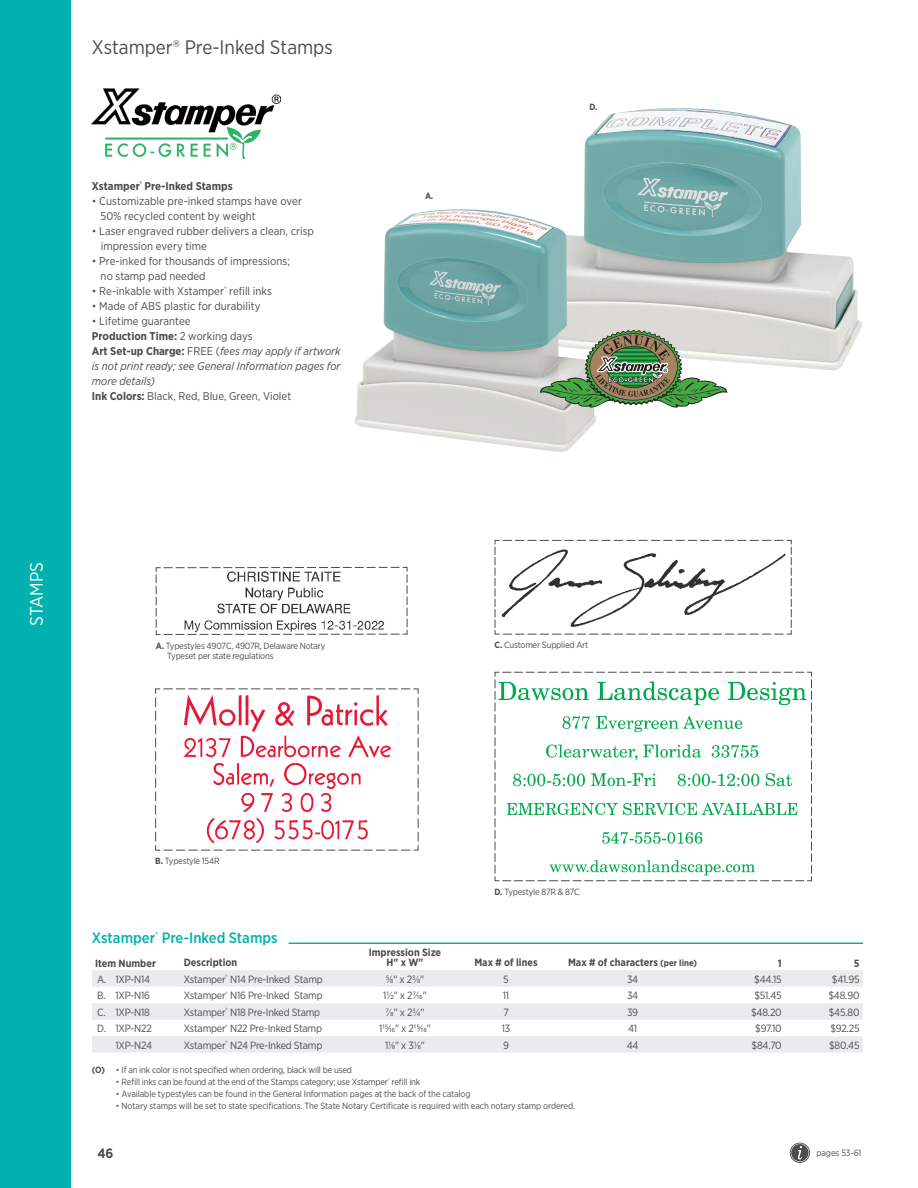
<style>
.page{position:relative;width:918px;height:1188px;background:#fff}
.page>*{position:absolute;margin:0;border:0;box-sizing:border-box;transform-origin:0 0}
.t1{font:19.5px "Gotham Narrow";color:#4b4c4d}
.t2{font:18px "Gotham Narrow";color:#fff}
.t3{font:500 15px "Gotham Narrow";color:#00b1b0}
.t4{font:700 13.5px "Gotham Narrow";color:#4b4c4d}
.t5{font:11.25px "Gotham Narrow";color:#4b4c4d}
.t6{font:italic 11.25px/15px "Gotham Narrow";color:#4b4c4d;text-align:justify}
.t7{font:700 11.25px "Gotham Narrow";color:#4b4c4d}
.t8{font:10.5px "Gotham Narrow";letter-spacing:-.02em;color:#4b4c4d}
.t9{font:700 10.5px "Gotham Narrow";color:#4b4c4d}
.t10{font:9px "Gotham Narrow";letter-spacing:-.02em;color:#4b4c4d}
.t11{font:700 9px "Gotham Narrow";color:#4b4c4d}
.s1{font-weight:300}
.s2{font-weight:400}
.s3{font-weight:700;font-style:normal}
.s4{font-style:normal}
.s5{font-weight:700}
.s6{font-size:9px}
</style>
<div class="page">
<svg style="left:790px;top:1143px;width:20px;height:20px"></svg>
<div style="left:0;top:0;width:71px;height:1188px;background:#00b1b0"></div>
<img style="left:584px;top:108px;width:278px;height:262px">
<svg style="left:92px;top:970px;width:771px;height:83px;fill:#eaebec"></svg>
<img style="left:355px;top:209px;width:241px;height:243px">
<svg style="left:155px;top:567px;width:253px;height:68px"></svg>
<svg style="left:155px;top:688px;width:264px;height:163px"></svg>
<svg style="left:494px;top:540px;width:298px;height:95px"></svg>
<svg style="left:494px;top:671px;width:318px;height:210px"></svg>
<hr style="left:289px;top:943px;width:574px;height:1px;background:#00b1b0">
<svg style="left:540px;top:330px;width:187px;height:78px"></svg>
<img style="left:92px;top:89px;width:188px;height:70px">
<p class="t1" style="left:92px;top:35px;width:242px">Xstamper® Pre-Inked Stamps</p>
<p class="t7" style="left:92px;top:179px;width:142px">Xstamper<sup>®</sup> Pre-Inked Stamps</p>
<p class="t5" style="left:92px;top:194px;width:212px"><span class="s1">•</span> Customizable pre-inked stamps have over</p>
<p class="t5" style="left:100px;top:209px;width:157px">50% recycled content by weight</p>
<p class="t5" style="left:92px;top:224px;width:224px"><span class="s1">•</span> Laser engraved rubber delivers a clean, crisp</p>
<p class="t5" style="left:101px;top:239px;width:108px">impression every time</p>
<p class="t5" style="left:92px;top:254px;width:200px"><span class="s1">•</span> Pre-inked for thousands of impressions;</p>
<p class="t5" style="left:101px;top:269px;width:107px">no stamp pad needed</p>
<p class="t5" style="left:92px;top:284px;width:181px"><span class="s1">•</span> Re-inkable with Xstamper<sup>®</sup> refill inks</p>
<p class="t5" style="left:92px;top:299px;width:170px"><span class="s1">•</span> Made of ABS plastic for durability</p>
<p class="t5" style="left:92px;top:314px;width:100px"><span class="s1">•</span> Lifetime guarantee</p>
<p class="t7" style="left:92px;top:329px;width:162px">Production Time: <span class="s2">2 working days</span></p>
<p class="t6" style="left:92px;top:343px;width:250px"><span class="s3">Art Set-up Charge:</span> <span class="s4">FREE (</span>fees may apply if artwork is not print ready; see General Information pages for more details)</p>
<p class="t5" style="left:92px;top:389px;width:201px"><span class="s5">Ink Colors:</span> Black, Red, Blue, Green, Violet</p>
<p class="t2" style="left:25px;top:626px;width:65px;rotate:-90deg">STAMPS</p>
<p class="t10" style="left:156px;top:640px;width:171px"><span class="s5">A.</span> Typestyles 4907C, 4907R, Delaware Notary</p>
<p class="t10" style="left:167px;top:651px;width:108px">Typeset per state regulations</p>
<p class="t11" style="left:425px;top:190px;width:10px">A.</p>
<p class="t11" style="left:589px;top:101px;width:10px">D.</p>
<p class="t10" style="left:495px;top:640px;width:95px"><span class="s5">C.</span> Customer Supplied Art</p>
<p class="t10" style="left:155px;top:856px;width:66px"><span class="s5">B.</span> Typestyle 154R</p>
<p class="t3" style="left:92px;top:928px;width:187px">Xstamper<sup>®</sup> Pre-Inked Stamps</p>
<p class="t9" style="left:95px;top:956px;width:62px">Item Number</p>
<p class="t9" style="left:184px;top:956px;width:55px">Description</p>
<p class="t10" style="left:495px;top:886px;width:87px"><span class="s5">D.</span> Typestyle 87R &amp; 87C</p>
<p class="t9" style="left:369px;top:945px;width:74px">Impression Size</p>
<p class="t9" style="left:387px;top:956px;width:38px">H" x W"</p>
<p class="t9" style="left:474px;top:956px;width:65px">Max # of lines</p>
<p class="t9" style="left:568px;top:956px;width:131px">Max # of characters <span class="s6">(per line)</span></p>
<p class="t9" style="left:778px;top:956px;width:5px">1</p>
<p class="t9" style="left:854px;top:956px;width:7px">5</p>
<p class="t8" style="left:97px;top:972px;width:11px">A.</p>
<p class="t8" style="left:115px;top:972px;width:36px">1XP-N14</p>
<p class="t8" style="left:184px;top:972px;width:141px">Xstamper<sup>®</sup> N14 Pre-Inked Stamp</p>
<p class="t8" style="left:386px;top:972px;width:40px">5⁄8" x 2⅜"</p>
<p class="t8" style="left:503px;top:972px;width:7px">5</p>
<p class="t8" style="left:627px;top:972px;width:13px">34</p>
<p class="t8" style="left:754px;top:972px;width:29px">$44.15</p>
<p class="t8" style="left:832px;top:972px;width:29px">$41.95</p>
<p class="t8" style="left:97px;top:989px;width:10px">B.</p>
<p class="t8" style="left:115px;top:989px;width:36px">1XP-N16</p>
<p class="t8" style="left:184px;top:989px;width:140px">Xstamper<sup>®</sup> N16 Pre-Inked Stamp</p>
<p class="t8" style="left:383px;top:989px;width:45px">1½" x 27⁄16"</p>
<p class="t8" style="left:503px;top:989px;width:8px">11</p>
<p class="t8" style="left:627px;top:989px;width:13px">34</p>
<p class="t8" style="left:754px;top:989px;width:29px">$51.45</p>
<p class="t8" style="left:828px;top:989px;width:33px">$48.90</p>
<p class="t8" style="left:97px;top:1005px;width:10px">C.</p>
<p class="t8" style="left:115px;top:1005px;width:36px">1XP-N18</p>
<p class="t8" style="left:184px;top:1005px;width:138px">Xstamper<sup>®</sup> N18 Pre-Inked Stamp</p>
<p class="t8" style="left:386px;top:1005px;width:40px">⅞" x 2¾"</p>
<p class="t8" style="left:503px;top:1005px;width:7px">7</p>
<p class="t8" style="left:627px;top:1005px;width:13px">39</p>
<p class="t8" style="left:751px;top:1005px;width:32px">$48.20</p>
<p class="t8" style="left:829px;top:1005px;width:32px">$45.80</p>
<p class="t8" style="left:97px;top:1022px;width:10px">D.</p>
<p class="t8" style="left:115px;top:1022px;width:38px">1XP-N22</p>
<p class="t8" style="left:184px;top:1022px;width:140px">Xstamper<sup>®</sup> N22 Pre-Inked Stamp</p>
<p class="t8" style="left:379px;top:1022px;width:53px">115⁄16" x 215⁄16"</p>
<p class="t8" style="left:502px;top:1022px;width:10px">13</p>
<p class="t8" style="left:628px;top:1022px;width:10px">41</p>
<p class="t8" style="left:755px;top:1022px;width:28px">$97.10</p>
<p class="t8" style="left:830px;top:1022px;width:31px">$92.25</p>
<p class="t8" style="left:115px;top:1038px;width:38px">1XP-N24</p>
<p class="t8" style="left:184px;top:1038px;width:140px">Xstamper<sup>®</sup> N24 Pre-Inked Stamp</p>
<p class="t8" style="left:385px;top:1038px;width:41px">11⁄8" x 31⁄8"</p>
<p class="t8" style="left:503px;top:1038px;width:7px">9</p>
<p class="t8" style="left:627px;top:1038px;width:13px">44</p>
<p class="t8" style="left:751px;top:1038px;width:32px">$84.70</p>
<p class="t8" style="left:829px;top:1038px;width:32px">$80.45</p>
<p class="t11" style="left:92px;top:1064px;width:15px">(O)</p>
<p class="t10" style="left:116px;top:1064px;width:238px"><span class="s1">•</span> If an ink color is not specified when ordering, black will be used</p>
<p class="t10" style="left:116px;top:1076px;width:306px"><span class="s1">•</span> Refill inks can be found at the end of the Stamps category; use Xstamper<sup>®</sup> refill ink</p>
<p class="t10" style="left:116px;top:1088px;width:356px"><span class="s1">•</span> Available typestyles can be found in the General Information pages at the back of the catalog</p>
<p class="t10" style="left:116px;top:1100px;width:461px"><span class="s1">•</span> Notary stamps will be set to state specifications. The State Notary Certificate is required with each notary stamp ordered.</p>
<h3 class="t4" style="left:98px;top:1145px;width:18px">46</h3>
<p class="t10" style="left:817px;top:1148px;width:46px">pages 53-61</p>
</div>
